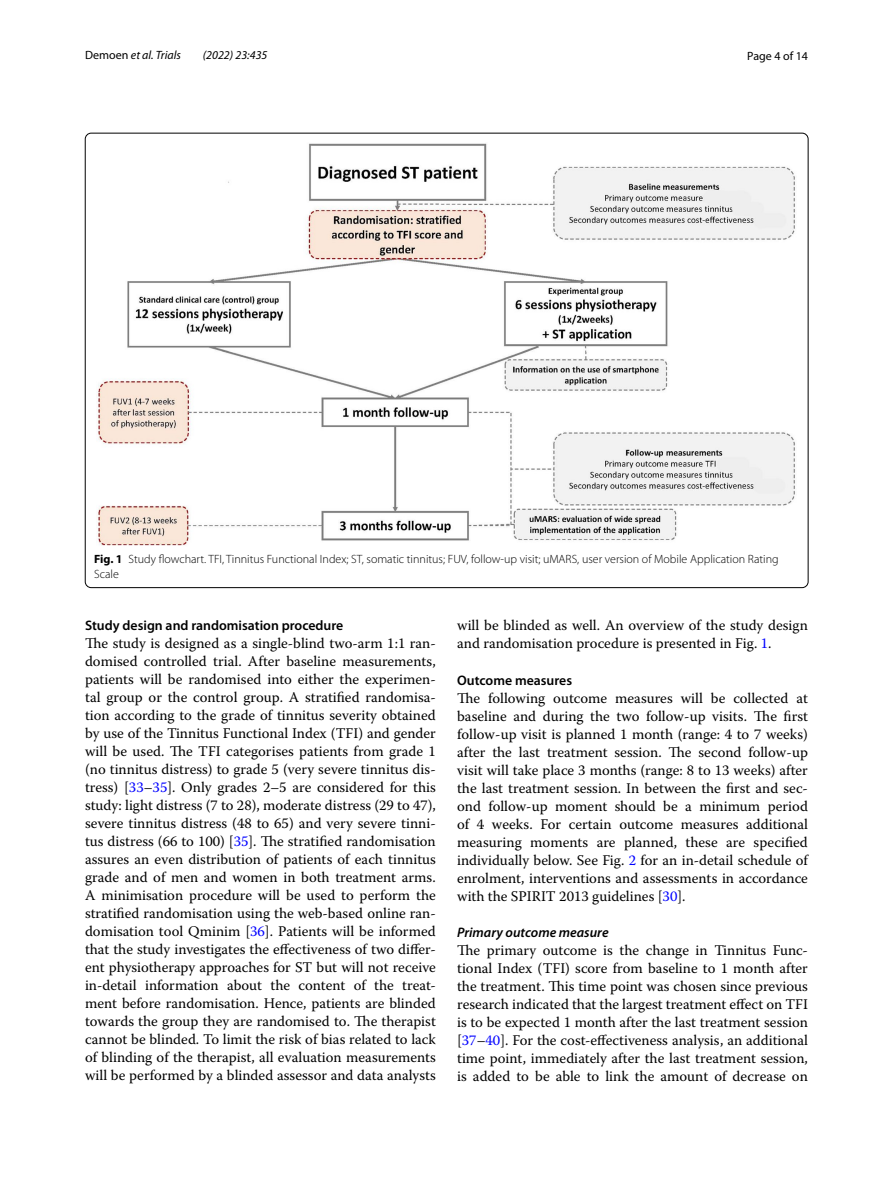
<style>
.page{position:relative;width:893px;height:1187px;background:#fff}
.page>*{position:absolute;margin:0;border:0;box-sizing:border-box;transform-origin:0 0}
.t1{font:14.7px/18px "Warnock Pro";color:#000;text-align:justify}
.t2{font:600 13.8px "Myriad Pro";color:#000}
.t3{font:italic 600 13.8px "Myriad Pro";color:#000}
.t4{font:300 12px/15px "Myriad Pro";color:#000}
.t5{font:italic 12px "Myriad Pro";color:#000}
.t6{font:12px "Myriad Pro";color:#000}
.s1{font-style:normal}
.s2{font-weight:700}
.s3{color:#00f}
</style>
<div class="page">
<img style="left:96px;top:143px;width:699px;height:403px">
<p class="t5" style="left:85px;top:48px;width:97px"><span class="s1">Demoen</span> et al. Trials</p>
<p class="t5" style="left:203px;top:48px;width:66px">(2022) 23:435</p>
<p class="t6" style="left:747px;top:48px;width:62px">Page 4 of 14</p>
<p class="t4" style="left:94px;top:551px;width:686px"><span class="s2">Fig. 1</span> Study flowchart. TFI, Tinnitus Functional Index; ST, somatic tinnitus; FUV, follow-up visit; uMARS, user version of Mobile Application Rating<br>Scale</p>
<p class="t2" style="left:85px;top:616px;width:260px">Study design and randomisation procedure</p>
<p class="t1" style="left:85px;top:634px;width:352px">The study is designed as a single-blind two-arm 1:1 ran&shy;domised controlled trial. After baseline measurements, patients will be randomised into either the experimen&shy;tal group or the control group. A stratified randomisa&shy;tion according to the grade of tinnitus severity obtained by use of the Tinnitus Functional Index (TFI) and gender will be used. The TFI categorises patients from grade 1 (no tinnitus distress) to grade 5 (very severe tinnitus dis&shy;tress) [<span class="s3">33</span>–<span class="s3">35</span>]. Only grades 2–5 are considered for this study: light distress (7 to 28), moderate distress (29 to 47), severe tinnitus distress (48 to 65) and very severe tinni&shy;tus distress (66 to 100) [<span class="s3">35</span>]. The stratified randomisation assures an even distribution of patients of each tinnitus grade and of men and women in both treatment arms.<br>A minimisation procedure will be used to perform the stratified randomisation using the web-based online ran&shy;domisation tool Qminim [<span class="s3">36</span>]. Patients will be informed that the study investigates the effectiveness of two differ&shy;ent physiotherapy approaches for ST but will not receive in-detail information about the content of the treat&shy;ment before randomisation. Hence, patients are blinded towards the group they are randomised to. The therapist cannot be blinded. To limit the risk of bias related to lack of blinding of the therapist, all evaluation measurements will be performed by a blinded assessor and data analysts</p>
<p class="t1" style="left:457px;top:616px;width:352px">will be blinded as well. An overview of the study design and randomisation procedure is presented in Fig. <span class="s3">1</span>.</p>
<p class="t2" style="left:457px;top:671px;width:117px">Outcome measures</p>
<p class="t1" style="left:457px;top:688px;width:352px">The following outcome measures will be collected at baseline and during the two follow-up visits. The first follow-up visit is planned 1 month (range: 4 to 7 weeks) after the last treatment session. The second follow-up visit will take place 3 months (range: 8 to 13 weeks) after the last treatment session. In between the first and sec&shy;ond follow-up moment should be a minimum period of 4 weeks. For certain outcome measures additional measuring moments are planned, these are specified individually below. See Fig. <span class="s3">2</span> for an in-detail schedule of enrolment, interventions and assessments in accordance with the SPIRIT 2013 guidelines [<span class="s3">30</span>].</p>
<p class="t3" style="left:457px;top:923px;width:153px">Primary outcome measure</p>
<p class="t1" style="left:457px;top:940px;width:352px">The primary outcome is the change in Tinnitus Func&shy;tional Index (TFI) score from baseline to 1 month after the treatment. This time point was chosen since previous research indicated that the largest treatment effect on TFI is to be expected 1 month after the last treatment session [<span class="s3">37</span>–<span class="s3">40</span>]. For the cost-effectiveness analysis, an additional time point, immediately after the last treatment session, is added to be able to link the amount of decrease on</p>
</div>
